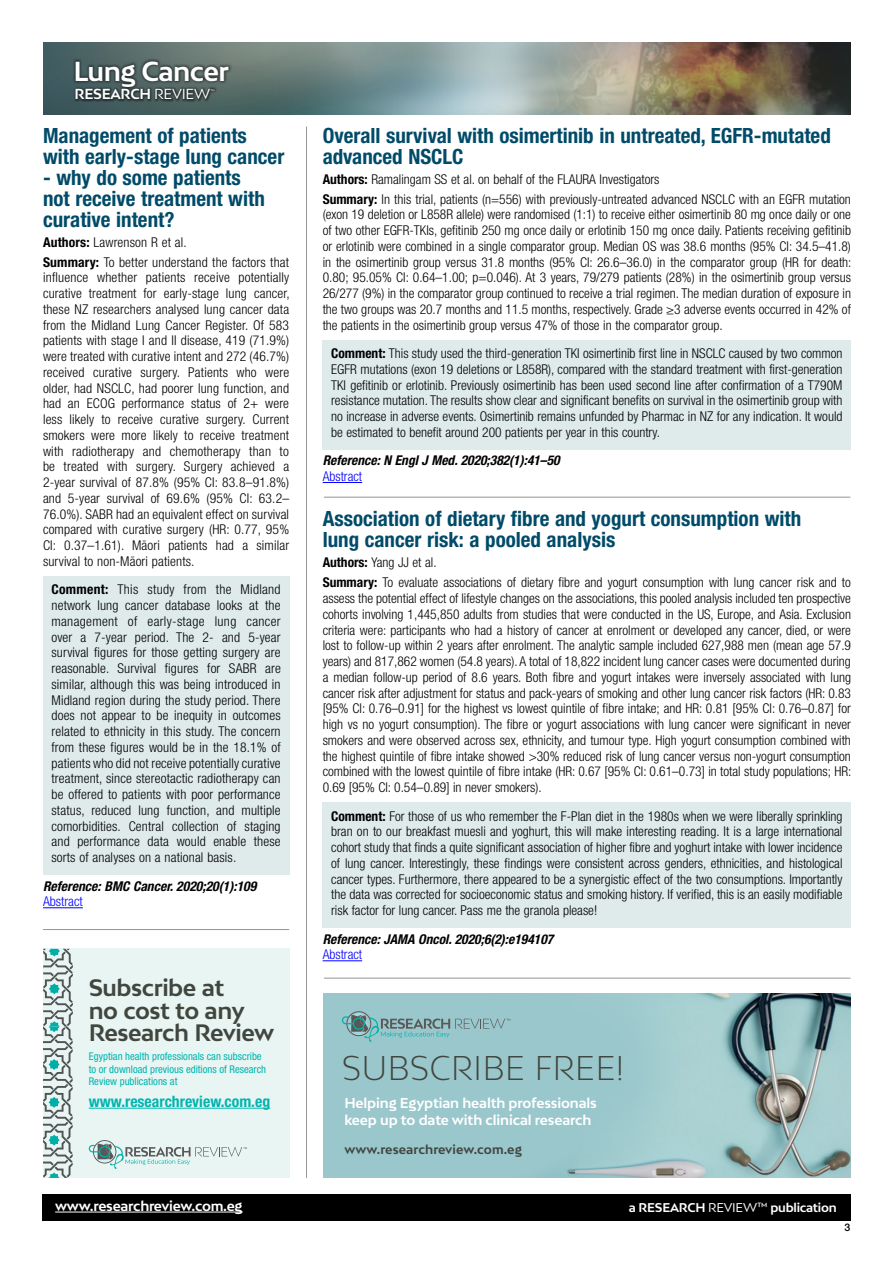
<style>
.page{position:relative;width:893px;height:1263px;background:#fff}
.page>*{position:absolute;margin:0;border:0;box-sizing:border-box;transform-origin:0 0}
.ref{font:300 32.4px "Bw Mitga";color:#41463e}
.t1{font:700 25.95px "Bw Mitga";letter-spacing:-.02em;color:#fff}
.t2{font:700 22.5px/22.6px "Bw Mitga";letter-spacing:-.02em;color:#41463f}
.t3{font:700 condensed 21px/21px "Helvetica Neue LT Pro";color:#004b69}
.text{font:700 condensed 15.75px "Helvetica Neue LT Pro";color:#00b5af}
.t4{font:700 13.8px "Bw Mitga";letter-spacing:-.02em;color:#fff}
.t5{font:300 condensed 13.5px/15.8px "Helvetica Neue LT Pro";color:#000;text-align:justify}
.t6{font:italic 700 condensed 13.5px "Helvetica Neue LT Pro";color:#000}
.ref-2{font:700 13.5px/16.5px "Bw Mitga";letter-spacing:-.01em;color:#fff}
.t7{font:300 condensed 13.5px "Helvetica Neue LT Pro";color:#00f}
.ref-3{font:700 12.3px "Bw Mitga";letter-spacing:.005em;color:#41463f}
.t8{font:700 12px "Bw Mitga";letter-spacing:-.02em;color:#fff}
.text-2{font:condensed 10.65px/12.6px "Helvetica Neue LT Pro";color:#00b5af}
.t9{font:500 10.5px "Helvetica Neue LT Pro";color:#000}
.t10{font:4.8px "Bw Mitga";color:#fff}
.s1{font-weight:400}
.s2{font-weight:700}
</style>
<div class="page">
<div style="left:42px;top:1194px;width:808px;height:26px;background:#000"></div>
<img style="left:533px;top:43px;width:318px;height:72px">
<img style="left:43px;top:43px;width:490px;height:72px">
<div style="left:72px;top:58px;width:160px;height:32px;background:#000;opacity:.5"></div>
<div style="left:73px;top:86px;width:144px;height:17px;background:#000;opacity:.5"></div>
<hr style="left:55px;top:1212px;width:188px;height:1px;background:#fff">
<hr style="left:306px;top:126px;width:1px;height:1052px;background:#939598">
<div style="left:43px;top:576px;width:246px;height:298px;background:#dfeaeb"></div>
<hr style="left:43px;top:907px;width:40px;height:1px;background:#00f">
<hr style="left:324px;top:497px;width:526px;height:1px;background:#939598">
<hr style="left:324px;top:978px;width:526px;height:1px;background:#939598">
<hr style="left:43px;top:929px;width:246px;height:1px;background:#939598">
<div style="left:323px;top:340px;width:528px;height:109px;background:#dfeaeb"></div>
<hr style="left:323px;top:482px;width:39px;height:1px;background:#00f">
<div style="left:323px;top:802px;width:528px;height:125px;background:#dfeaeb"></div>
<hr style="left:323px;top:960px;width:39px;height:1px;background:#00f">
<div style="left:43px;top:949px;width:247px;height:229px;background:#e8f5f3"></div>
<svg style="left:43px;top:949px;width:30px;height:229px"></svg>
<hr style="left:89px;top:1108px;width:181px;height:1px;background:#00b5af">
<svg style="left:89px;top:1140px;width:158px;height:29px"></svg>
<img style="left:323px;top:993px;width:527px;height:185px">
<svg style="left:342px;top:1011px;width:168px;height:31px"></svg>
<h2 class="t1" style="left:73px;top:54px;width:157px">Lung Cancer</h2>
<p class="t4" style="left:74px;top:85px;width:137px">RESEARCH <span class="s1">REVIEW</span></p>
<p class="t10" style="left:210px;top:88px;width:6px">™</p>
<p class="t3" style="left:43px;top:124px;width:243px">Management of patients with early-stage lung cancer</p>
<p class="t3" style="left:43px;top:166px;width:223px">- why do some patients not receive treatment with curative intent?</p>
<p class="t5" style="left:43px;top:234px;width:145px"><span class="s2">Authors:</span> Lawrenson R et al.</p>
<p class="t5" style="left:43px;top:254px;width:248px"><span class="s2">Summary:</span> To better understand the factors that influence whether patients receive potentially curative treatment for early-stage lung cancer, these NZ researchers analysed lung cancer data from the Midland Lung Cancer Register. Of 583 patients with stage I and II disease, 419 (71.9%) were treated with curative intent and 272 (46.7%) received curative surgery. Patients who were older, had NSCLC, had poorer lung function, and had an ECOG performance status of 2+ were less likely to receive curative surgery. Current smokers were more likely to receive treatment with radiotherapy and chemotherapy than to be treated with surgery. Surgery achieved a 2-year survival of 87.8% (95% CI: 83.8–91.8%) and 5-year survival of 69.6% (95% CI: 63.2– 76.0%). SABR had an equivalent effect on survival compared with curative surgery (HR: 0.77, 95% CI: 0.37–1.61). Māori patients had a similar survival to non-Māori patients.</p>
<p class="t5" style="left:52px;top:582px;width:231px"><span class="s2">Comment:</span> This study from the Midland network lung cancer database looks at the management of early-stage lung cancer over a 7-year period. The 2- and 5-year survival figures for those getting surgery are reasonable. Survival figures for SABR are similar, although this was being introduced in Midland region during the study period. There does not appear to be inequity in outcomes related to ethnicity in this study. The concern from these figures would be in the 18.1% of patients who did not receive potentially curative treatment, since stereotactic radiotherapy can be offered to patients with poor performance status, reduced lung function, and multiple comorbidities. Central collection of staging and performance data would enable these sorts of analyses on a national basis.</p>
<p class="t6" style="left:43px;top:878px;width:215px">Reference: BMC Cancer. 2020;20(1):109</p>
<p class="t7" style="left:43px;top:894px;width:41px">Abstract</p>
<p class="t2" style="left:89px;top:976px;width:187px">Subscribe at<br>no cost to any<br>Research Review</p>
<p class="text-2" style="left:89px;top:1050px;width:179px">Egyptian health professionals can subscribe to or download previous editions of Research<br>Review publications at</p>
<p class="text" style="left:89px;top:1091px;width:183px">www.researchreview.com.eg</p>
<p class="ref-2" style="left:55px;top:1197px;width:189px">www.researchreview.com.eg</p>
<p class="t3" style="left:323px;top:124px;width:510px">Overall survival with osimertinib in untreated, EGFR-mutated advanced NSCLC</p>
<p class="t5" style="left:323px;top:171px;width:338px"><span class="s2">Authors:</span> Ramalingam SS et al. on behalf of the FLAURA Investigators</p>
<p class="t5" style="left:323px;top:191px;width:530px"><span class="s2">Summary:</span> In this trial, patients (n=556) with previously-untreated advanced NSCLC with an EGFR mutation (exon 19 deletion or L858R allele) were randomised (1:1) to receive either osimertinib 80 mg once daily or one of two other EGFR-TKIs, gefitinib 250 mg once daily or erlotinib 150 mg once daily. Patients receiving gefitinib or erlotinib were combined in a single comparator group. Median OS was 38.6 months (95% CI: 34.5–41.8) in the osimertinib group versus 31.8 months (95% CI: 26.6–36.0) in the comparator group (HR for death:<br>0.80; 95.05% CI: 0.64–1.00; p=0.046). At 3 years, 79/279 patients (28%) in the osimertinib group versus 26/277 (9%) in the comparator group continued to receive a trial regimen. The median duration of exposure in the two groups was 20.7 months and 11.5 months, respectively. Grade ≥3 adverse events occurred in 42% of the patients in the osimertinib group versus 47% of those in the comparator group.</p>
<p class="t5" style="left:331px;top:345px;width:513px"><span class="s2">Comment:</span> This study used the third-generation TKI osimertinib first line in NSCLC caused by two common EGFR mutations (exon 19 deletions or L858R), compared with the standard treatment with first-generation TKI gefitinib or erlotinib. Previously osimertinib has been used second line after confirmation of a T790M resistance mutation. The results show clear and significant benefits on survival in the osimertinib group with no increase in adverse events. Osimertinib remains unfunded by Pharmac in NZ for any indication. It would be estimated to benefit around 200 patients per year in this country.</p>
<p class="t6" style="left:323px;top:452px;width:239px">Reference: N Engl J Med. 2020;382(1):41–50</p>
<p class="t7" style="left:323px;top:469px;width:41px">Abstract</p>
<p class="t3" style="left:323px;top:508px;width:480px">Association of dietary fibre and yogurt consumption with lung cancer risk: a pooled analysis</p>
<p class="t5" style="left:323px;top:555px;width:115px"><span class="s2">Authors:</span> Yang JJ et al.</p>
<p class="t5" style="left:323px;top:575px;width:530px"><span class="s2">Summary:</span> To evaluate associations of dietary fibre and yogurt consumption with lung cancer risk and to assess the potential effect of lifestyle changes on the associations, this pooled analysis included ten prospective cohorts involving 1,445,850 adults from studies that were conducted in the US, Europe, and Asia. Exclusion criteria were: participants who had a history of cancer at enrolment or developed any cancer, died, or were lost to follow-up within 2 years after enrolment. The analytic sample included 627,988 men (mean age 57.9 years) and 817,862 women (54.8 years). A total of 18,822 incident lung cancer cases were documented during a median follow-up period of 8.6 years. Both fibre and yogurt intakes were inversely associated with lung cancer risk after adjustment for status and pack-years of smoking and other lung cancer risk factors (HR: 0.83 [95% CI: 0.76–0.91] for the highest vs lowest quintile of fibre intake; and HR: 0.81 [95% CI: 0.76–0.87] for high vs no yogurt consumption). The fibre or yogurt associations with lung cancer were significant in never smokers and were observed across sex, ethnicity, and tumour type. High yogurt consumption combined with the highest quintile of fibre intake showed &gt;30% reduced risk of lung cancer versus non-yogurt consumption combined with the lowest quintile of fibre intake (HR: 0.67 [95% CI: 0.61–0.73] in total study populations; HR:<br>0.69 [95% CI: 0.54–0.89] in never smokers).</p>
<p class="t5" style="left:331px;top:808px;width:513px"><span class="s2">Comment:</span> For those of us who remember the F-Plan diet in the 1980s when we were liberally sprinkling bran on to our breakfast muesli and yoghurt, this will make interesting reading. It is a large international cohort study that finds a quite significant association of higher fibre and yoghurt intake with lower incidence of lung cancer. Interestingly, these findings were consistent across genders, ethnicities, and histological cancer types. Furthermore, there appeared to be a synergistic effect of the two consumptions. Importantly the data was corrected for socioeconomic status and smoking history. If verified, this is an easily modifiable risk factor for lung cancer. Pass me the granola please!</p>
<p class="t6" style="left:323px;top:931px;width:232px">Reference: JAMA Oncol. 2020;6(2):e194107</p>
<p class="t7" style="left:323px;top:947px;width:41px">Abstract</p>
<p class="ref" style="left:342px;top:1047px;width:284px">SUBSCRIBE FREE!</p>
<p class="ref-2" style="left:344px;top:1094px;width:254px">Helping Egyptian health professionals keep up to date with clinical research</p>
<p class="ref-3" style="left:344px;top:1141px;width:179px">www.researchreview.com.eg</p>
<p class="t8" style="left:629px;top:1199px;width:209px">a RESEARCH <span class="s1">REVIEW™</span> publication</p>
<p class="t9" style="left:845px;top:1221px;width:7px">3</p>
</div>
